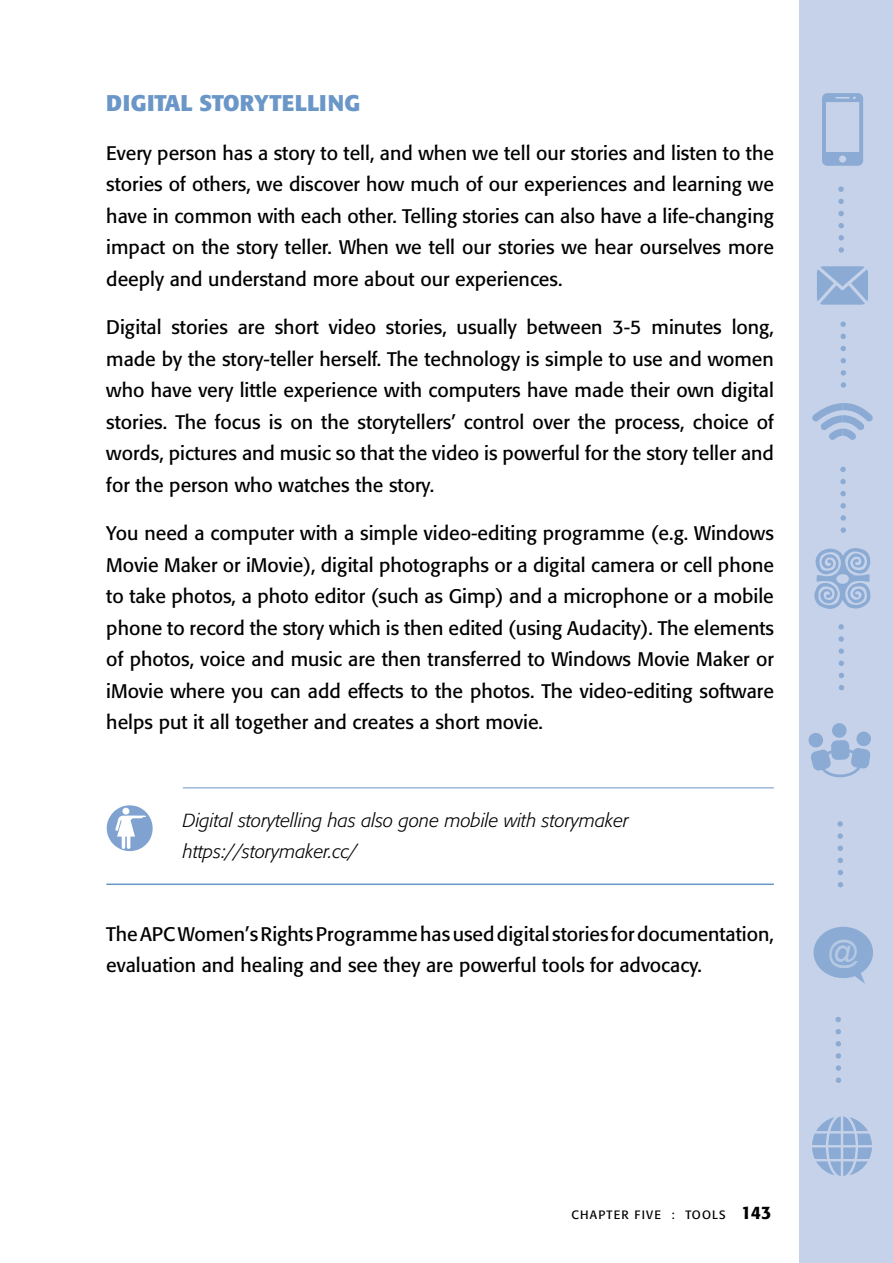
<style>
.page{position:relative;width:893px;height:1263px;background:#fff}
.page>*{position:absolute;margin:0;border:0;box-sizing:border-box;transform-origin:0 0}
.t1{font:30.45px "Arial";color:#fff}
.t2{font:700 22.5px "Formata";color:#6a96c8}
.t3{font:19.5px/31.5px "Formata";color:#000;text-align:justify}
.t4{font:italic 300 18.75px/31.5px "Formata";color:#000}
.t5{font:500 18px "Formata";color:#000}
.t6{font:12px "Formata";letter-spacing:.1em;color:#000}
</style>
<div class="page">
<div style="left:799px;top:0;width:94px;height:1263px;background:#c5d2e9"></div>
<svg style="left:822px;top:93px;width:41px;height:73px"></svg>
<svg style="left:817px;top:266px;width:51px;height:39px"></svg>
<svg style="left:812px;top:403px;width:61px;height:37px"></svg>
<div style="left:832px;top:723px;width:15px;height:15px;background:#8babd4;border-radius:50%"></div>
<div style="left:808px;top:733px;width:15px;height:15px;background:#8babd4;border-radius:50%"></div>
<svg style="left:810px;top:740px;width:61px;height:37px"></svg>
<div style="left:856px;top:731px;width:15px;height:15px;background:#8babd4;border-radius:50%"></div>
<svg style="left:813px;top:927px;width:60px;height:57px"></svg>
<svg style="left:812px;top:1116px;width:60px;height:60px"></svg>
<svg style="left:838px;top:186px;width:6px;height:6px"></svg>
<svg style="left:838px;top:199px;width:6px;height:5px"></svg>
<svg style="left:838px;top:211px;width:6px;height:5px"></svg>
<svg style="left:838px;top:223px;width:6px;height:5px"></svg>
<svg style="left:838px;top:235px;width:6px;height:6px"></svg>
<svg style="left:839px;top:247px;width:5px;height:6px"></svg>
<svg style="left:840px;top:321px;width:6px;height:6px"></svg>
<svg style="left:840px;top:334px;width:6px;height:5px"></svg>
<svg style="left:840px;top:346px;width:6px;height:5px"></svg>
<svg style="left:841px;top:358px;width:5px;height:5px"></svg>
<svg style="left:841px;top:370px;width:5px;height:6px"></svg>
<svg style="left:841px;top:382px;width:5px;height:6px"></svg>
<svg style="left:840px;top:467px;width:6px;height:5px"></svg>
<svg style="left:840px;top:479px;width:6px;height:5px"></svg>
<svg style="left:840px;top:491px;width:6px;height:5px"></svg>
<svg style="left:840px;top:503px;width:6px;height:5px"></svg>
<svg style="left:840px;top:515px;width:6px;height:6px"></svg>
<svg style="left:841px;top:527px;width:5px;height:6px"></svg>
<svg style="left:838px;top:624px;width:6px;height:5px"></svg>
<svg style="left:838px;top:636px;width:6px;height:6px"></svg>
<svg style="left:839px;top:648px;width:5px;height:6px"></svg>
<svg style="left:839px;top:661px;width:5px;height:5px"></svg>
<svg style="left:839px;top:673px;width:5px;height:5px"></svg>
<svg style="left:839px;top:685px;width:5px;height:5px"></svg>
<svg style="left:837px;top:821px;width:6px;height:6px"></svg>
<svg style="left:837px;top:833px;width:6px;height:6px"></svg>
<svg style="left:838px;top:845px;width:5px;height:6px"></svg>
<svg style="left:838px;top:858px;width:5px;height:5px"></svg>
<svg style="left:838px;top:870px;width:5px;height:5px"></svg>
<svg style="left:838px;top:882px;width:5px;height:5px"></svg>
<svg style="left:835px;top:1017px;width:6px;height:5px"></svg>
<svg style="left:835px;top:1029px;width:6px;height:5px"></svg>
<svg style="left:836px;top:1041px;width:5px;height:5px"></svg>
<svg style="left:836px;top:1053px;width:5px;height:6px"></svg>
<svg style="left:836px;top:1065px;width:5px;height:6px"></svg>
<svg style="left:836px;top:1077px;width:5px;height:6px"></svg>
<svg style="left:814px;top:548px;width:57px;height:61px"></svg>
<hr style="left:183px;top:787px;width:591px;height:1px;background:#6a96c8">
<hr style="left:106px;top:883px;width:668px;height:2px;background:#6a96c8">
<img style="left:106px;top:805px;width:47px;height:46px">
<p class="t2" style="left:106px;top:89px;width:256px">DIGITAL STORYTELLING</p>
<p class="t3" style="left:106px;top:137px;width:669px">Every person has a story to tell, and when we tell our stories and listen to the stories of others, we discover how much of our experiences and learning we have in common with each other. Telling stories can also have a life-changing impact on the story teller. When we tell our stories we hear ourselves more deeply and understand more about our experiences.</p>
<p class="t3" style="left:106px;top:312px;width:669px">Digital stories are short video stories, usually between 3-5 minutes long, made by the story-teller herself. The technology is simple to use and women who have very little experience with computers have made their own digital stories. The focus is on the storytellers’ control over the process, choice of words, pictures and music so that the video is powerful for the story teller and for the person who watches the story.</p>
<p class="t3" style="left:106px;top:518px;width:669px">You need a computer with a simple video-editing programme (e.g. Windows Movie Maker or iMovie), digital photographs or a digital camera or cell phone to take photos, a photo editor (such as Gimp) and a microphone or a mobile phone to record the story which is then edited (using Audacity). The elements of photos, voice and music are then transferred to Windows Movie Maker or iMovie where you can add effects to the photos. The video-editing software helps put it all together and creates a short movie.</p>
<p class="t4" style="left:183px;top:804px;width:448px">Digital storytelling has also gone mobile with storymaker https://storymaker.cc/</p>
<p class="t3" style="left:106px;top:918px;width:669px">The APC Women’s Rights Programme has used digital stories for documentation, evaluation and healing and see they are powerful tools for advocacy.</p>
<h1 class="t1" style="left:827px;top:931px;width:32px">@</h1>
<p class="t6" style="left:571px;top:1207px;width:130px">chapter five : TOOLS</p>
<p class="t5" style="left:741px;top:1202px;width:32px">143</p>
</div>
